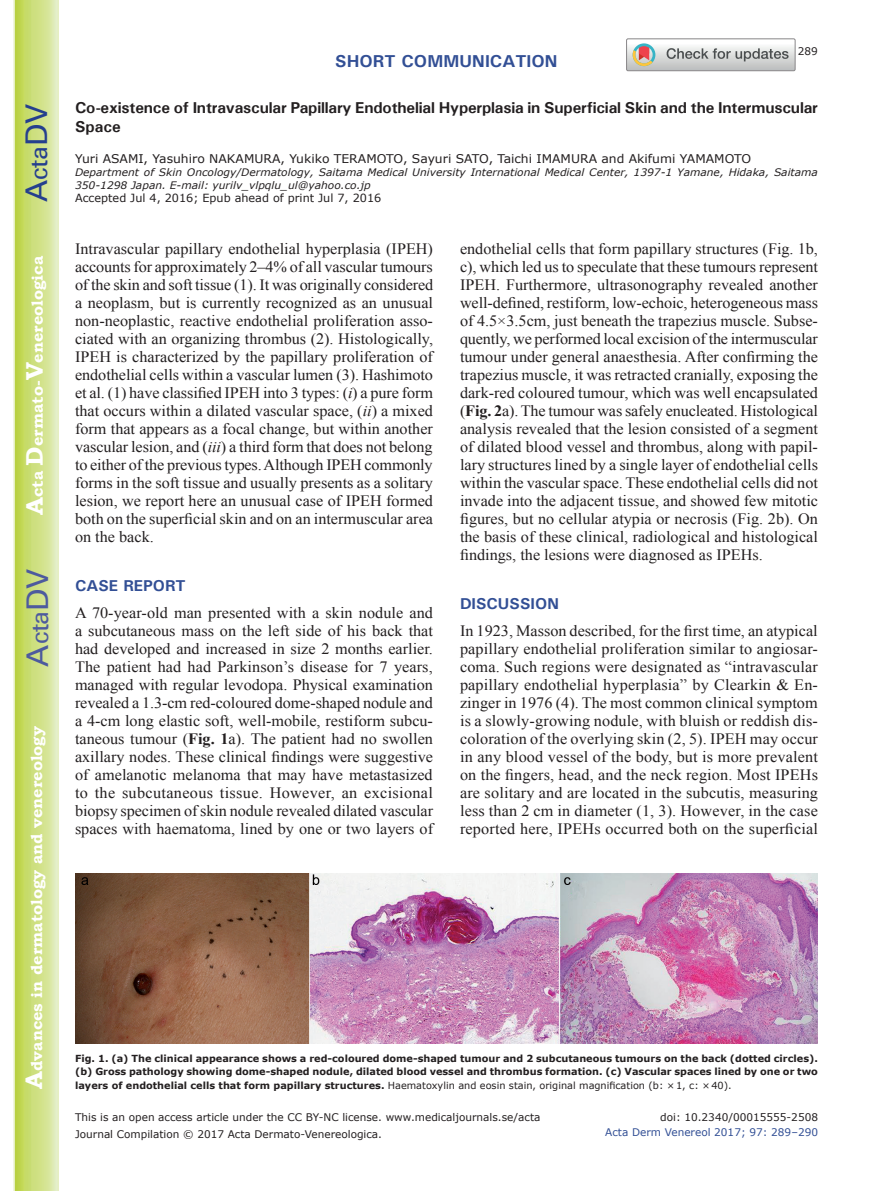
<style>
.page{position:relative;width:893px;height:1191px;background:#fff}
.page>*{position:absolute;margin:0;border:0;box-sizing:border-box;transform-origin:0 0}
.t1{font:30px "Univers";color:#4d5a9e}
.t2{font:30px "Univers";color:#253f8e}
.t3{font:700 17.25px "Univers";color:#324f95}
.t4{font:15.75px/18px "Times New Roman";color:#231f20;text-align:justify}
.t5{font:700 15.75px/18.9px "Univers";letter-spacing:-.01em;color:#231f20}
.t6{font:700 15.75px "Bookman Old Style";color:#fff}
.t7{font:700 15.75px "Univers";color:#324f95}
.t8{font:12px "Verdana";color:#231f20}
.t9{font:11.25px "Verdana";color:#231f20}
.t10{font:10.5px/16.8px "Verdana";color:#231f20}
.t11{font:10.5px "Verdana";color:#324f95}
.t12{font:italic 10.35px/12.8px "Verdana";color:#231f20}
.t13{font:700 9.75px/13.5px "Verdana";color:#231f20;text-align:justify}
.s1{font-size:24px}
.s2{font-style:italic}
.s3{font-weight:700}
.s4{font-weight:400}
</style>
<div class="page">
<svg style="left:14px;top:0;width:45px;height:1191px;background:#cfe084"></svg>
<img style="left:75px;top:873px;width:743px;height:170px">
<svg style="left:627px;top:39px;width:168px;height:32px"></svg>
<h1 class="t2" style="left:19px;top:202px;width:100px;rotate:-90deg">A<span class="s1">cta</span>DV</h1>
<p class="t6" style="left:28px;top:515px;width:260px;rotate:-90deg"><span class="s1">A</span>cta <span class="s1">D</span>ermato-<span class="s1">V</span>enereologica</p>
<h1 class="t1" style="left:20px;top:666px;width:100px;rotate:-90deg">A<span class="s1">cta</span>DV</h1>
<p class="t6" style="left:27px;top:1088px;width:364px;rotate:-90deg"><span class="s1">A</span>dvances in dermatology and venereology</p>
<p class="t3" style="left:335px;top:50px;width:224px">SHORT COMMUNICATION</p>
<p class="t10" style="left:798px;top:42px;width:22px">289</p>
<p class="t5" style="left:75px;top:98px;width:744px">Co-existence of Intravascular Papillary Endothelial Hyperplasia in Superficial Skin and the Intermuscular<br>Space</p>
<p class="t8" style="left:75px;top:151px;width:678px">Yuri ASAMI, Yasuhiro NAKAMURA, Yukiko TERAMOTO, Sayuri SATO, Taichi IMAMURA and Akifumi YAMAMOTO</p>
<p class="t12" style="left:75px;top:166px;width:744px">Department of Skin Oncology/Dermatology, Saitama Medical University International Medical Center, 1397-1 Yamane, Hidaka, Saitama<br>350-1298 Japan. E-mail: yurilv_vlpqlu_ul@yahoo.co.jp</p>
<p class="t9" style="left:75px;top:190px;width:308px">Accepted Jul 4, 2016; Epub ahead of print Jul 7, 2016</p>
<p class="t4" style="left:75px;top:239px;width:360px">Intravascular papillary endothelial hyperplasia (IPEH) accounts for approximately 2–4% of all vascular tumours of the skin and soft tissue (1). It was originally considered a neoplasm, but is currently recognized as an unusual non-neoplastic, reactive endothelial proliferation asso&shy;ciated with an organizing thrombus (2). Histologically, IPEH is characterized by the papillary proliferation of endothelial cells within a vascular lumen (3). Hashimoto et al. (1) have classified IPEH into 3 types: (<span class="s2">i</span>) a pure form that occurs within a dilated vascular space, (<span class="s2">ii</span>) a mixed form that appears as a focal change, but within another vascular lesion, and (<span class="s2">iii</span>) a third form that does not belong to either of the previous types. Although IPEH commonly forms in the soft tissue and usually presents as a solitary lesion, we report here an unusual case of IPEH formed both on the superficial skin and on an intermuscular area on the back.</p>
<p class="t7" style="left:75px;top:575px;width:112px">CASE REPORT</p>
<p class="t4" style="left:75px;top:603px;width:360px">A 70-year-old man presented with a skin nodule and a subcutaneous mass on the left side of his back that had developed and increased in size 2 months earlier.<br>The patient had had Parkinson’s disease for 7 years, managed with regular levodopa. Physical examination revealed a 1.3-cm red-coloured dome-shaped nodule and a 4-cm long elastic soft, well-mobile, restiform subcu&shy;taneous tumour (<span class="s3">Fig. 1</span>a). The patient had no swollen axillary nodes. These clinical findings were suggestive of amelanotic melanoma that may have metastasized to the subcutaneous tissue. However, an excisional biopsy specimen of skin nodule revealed dilated vascular spaces with haematoma, lined by one or two layers of</p>
<p class="t4" style="left:460px;top:239px;width:360px">endothelial cells that form papillary structures (Fig. 1b, c), which led us to speculate that these tumours represent IPEH. Furthermore, ultrasonography revealed another well-defined, restiform, low-echoic, heterogeneous mass of 4.5×3.5cm, just beneath the trapezius muscle. Subse&shy;quently, we performed local excision of the intermuscular tumour under general anaesthesia. After confirming the trapezius muscle, it was retracted cranially, exposing the dark-red coloured tumour, which was well encapsulated (<span class="s3">Fig. 2</span>a). The tumour was safely enucleated. Histological analysis revealed that the lesion consisted of a segment of dilated blood vessel and thrombus, along with papil&shy;lary structures lined by a single layer of endothelial cells within the vascular space. These endothelial cells did not invade into the adjacent tissue, and showed few mitotic figures, but no cellular atypia or necrosis (Fig. 2b). On the basis of these clinical, radiological and histological findings, the lesions were diagnosed as IPEHs.</p>
<p class="t7" style="left:460px;top:593px;width:100px">DISCUSSION</p>
<p class="t4" style="left:460px;top:621px;width:360px">In 1923, Masson described, for the first time, an atypical papillary endothelial proliferation similar to angiosar&shy;coma. Such regions were designated as “intravascular papillary endothelial hyperplasia” by Clearkin &amp; En&shy;zinger in 1976 (4). The most common clinical symptom is a slowly-growing nodule, with bluish or reddish dis&shy;coloration of the overlying skin (2, 5). IPEH may occur in any blood vessel of the body, but is more prevalent on the fingers, head, and the neck region. Most IPEHs are solitary and are located in the subcutis, measuring less than 2 cm in diameter (1, 3). However, in the case reported here, IPEHs occurred both on the superficial</p>
<p class="t13" style="left:75px;top:1051px;width:744px">Fig. 1. (a) The clinical appearance shows a red-coloured dome-shaped tumour and 2 subcutaneous tumours on the back (dotted circles). (b) Gross pathology showing dome-shaped nodule, dilated blood vessel and thrombus formation. (c) Vascular spaces lined by one or two layers of endothelial cells that form papillary structures. <span class="s4">Haematoxylin and eosin stain, original magnification (b: ×1, c: ×40).</span></p>
<p class="t10" style="left:75px;top:1108px;width:467px">This is an open access article under the CC BY-NC license. www.medicaljournals.se/acta<br>Journal Compilation © 2017 Acta Dermato-Venereologica.</p>
<p class="t10" style="left:660px;top:1108px;width:159px">doi: 10.2340/00015555-2508</p>
<p class="t11" style="left:605px;top:1125px;width:214px">Acta Derm Venereol 2017; 97: 289–290</p>
</div>
